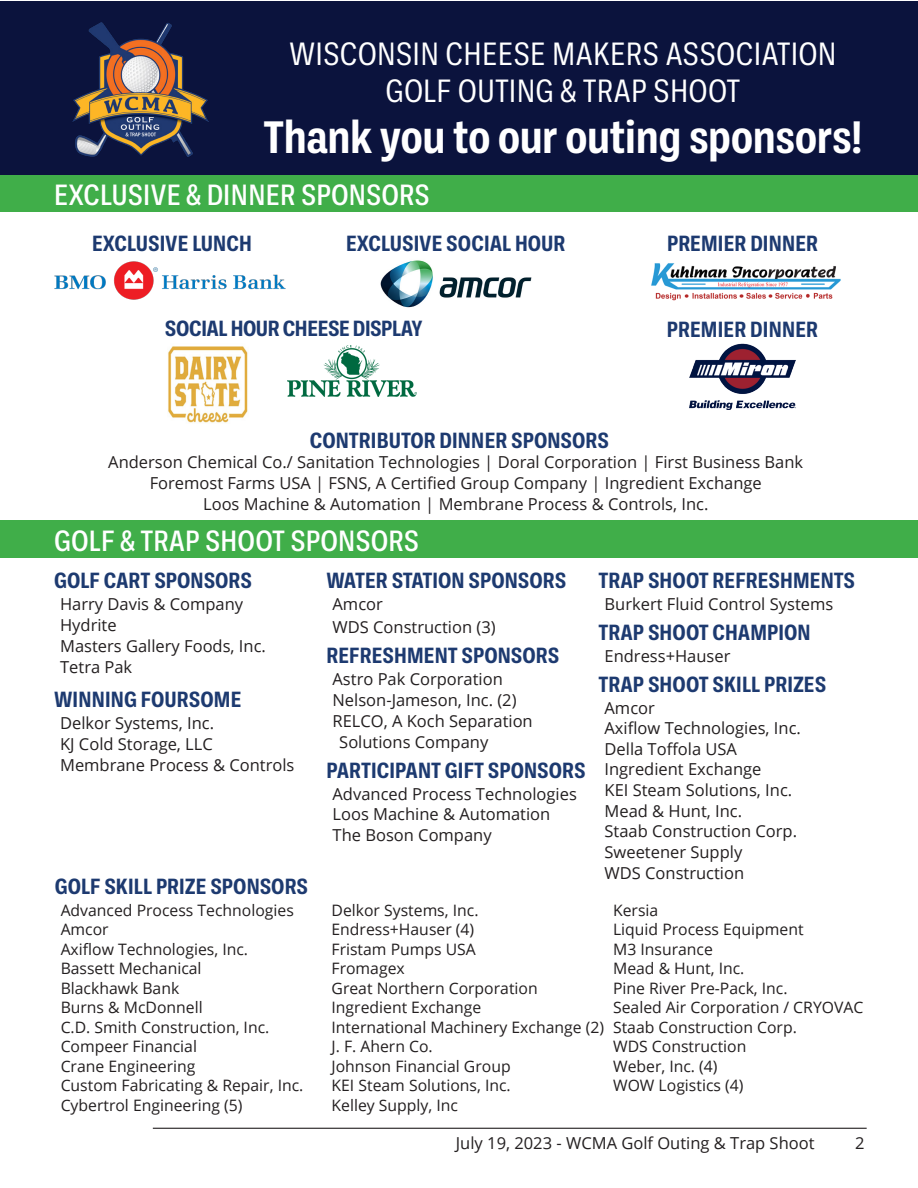
<style>
.page{position:relative;width:918px;height:1188px;background:#fff}
.page>*{position:absolute;margin:0;border:0;box-sizing:border-box;transform-origin:0 0}
.Title_Style{font:700 46.5px "Ballinger Condensed";color:#fff}
.Title_Style-2{font:33px "Ballinger Condensed";color:#fff}
.Title_2_-_Bold{font:33px "Ballinger Condensed";color:#fff}
.Heading_Title_-_Whit{font:500 30px "Ballinger Condensed";color:#fff}
.Title_2_-_Bold-2{font:700 22.5px "Ballinger Condensed";color:#1d3a70}
.Title_2_-_Bold-3{font:700 22.5px "Ballinger Condensed";letter-spacing:-.02em;color:#1d3a70}
.Title_2_-_Bold-4{font:16.5px/21px "Open Sans";color:#231f20}
.Footer_Format{font:16.5px "Open Sans";color:#231f20}
.t1{font:15.75px "Open Sans";color:#231f20}
</style>
<div class="page">
<hr style="left:153px;top:1128px;width:714px;height:1px;background:#231f20">
<div style="left:0;top:174px;width:918px;height:38px;background:#40ae49"></div>
<div style="left:0;top:1px;width:918px;height:174px;background:#0b133d"></div>
<img style="left:72px;top:22px;width:136px;height:135px">
<div style="left:0;top:520px;width:918px;height:38px;background:#40ae49"></div>
<img style="left:54px;top:262px;width:232px;height:38px">
<img style="left:380px;top:260px;width:152px;height:48px">
<img style="left:651px;top:263px;width:190px;height:38px">
<img style="left:287px;top:346px;width:130px;height:50px">
<img style="left:689px;top:343px;width:107px;height:67px">
<img style="left:168px;top:346px;width:80px;height:77px">
<p class="Title_Style-2" style="left:289px;top:36px;width:549px">WISCONSIN CHEESE MAKERS ASSOCIATION</p>
<p class="Title_2_-_Bold" style="left:385px;top:73px;width:356px">GOLF OUTING &amp; TRAP SHOOT</p>
<p class="Title_Style" style="left:263px;top:111px;width:600px">Thank you to our outing sponsors!</p>
<p class="Heading_Title_-_Whit" style="left:54px;top:179px;width:377px">EXCLUSIVE &amp; DINNER SPONSORS</p>
<p class="Title_2_-_Bold-2" style="left:92px;top:230px;width:161px">EXCLUSIVE LUNCH</p>
<p class="Title_2_-_Bold-2" style="left:346px;top:230px;width:221px">EXCLUSIVE SOCIAL HOUR</p>
<p class="Title_2_-_Bold-2" style="left:667px;top:230px;width:153px">PREMIER DINNER</p>
<p class="Title_2_-_Bold-3" style="left:165px;top:316px;width:259px">SOCIAL HOUR CHEESE DISPLAY</p>
<p class="Title_2_-_Bold-2" style="left:667px;top:317px;width:153px">PREMIER DINNER</p>
<p class="Title_2_-_Bold-2" style="left:310px;top:428px;width:301px">CONTRIBUTOR DINNER SPONSORS</p>
<p class="Title_2_-_Bold-4" style="left:108px;top:451px;width:696px;text-align:center">Anderson Chemical Co./ Sanitation Technologies | Doral Corporation | First Business Bank<br>Foremost Farms USA | FSNS, A Certified Group Company | Ingredient Exchange<br>Loos Machine &amp; Automation | Membrane Process &amp; Controls, Inc.</p>
<p class="Heading_Title_-_Whit" style="left:54px;top:524px;width:367px">GOLF &amp; TRAP SHOOT SPONSORS</p>
<p class="Title_2_-_Bold-2" style="left:54px;top:568px;width:200px">GOLF CART SPONSORS</p>
<p class="Title_2_-_Bold-4" style="left:60px;top:593px;width:185px">Harry Davis &amp; Company</p>
<p class="Title_2_-_Bold-4" style="left:60px;top:614px;width:58px">Hydrite</p>
<p class="Title_2_-_Bold-4" style="left:60px;top:635px;width:207px">Masters Gallery Foods, Inc.</p>
<p class="Title_2_-_Bold-4" style="left:60px;top:656px;width:74px">Tetra Pak</p>
<p class="Title_2_-_Bold-2" style="left:54px;top:686px;width:189px">WINNING FOURSOME</p>
<p class="Title_2_-_Bold-4" style="left:60px;top:712px;width:155px">Delkor Systems, Inc.</p>
<p class="Title_2_-_Bold-4" style="left:60px;top:733px;width:154px">KJ Cold Storage, LLC</p>
<p class="Title_2_-_Bold-4" style="left:60px;top:754px;width:236px">Membrane Process &amp; Controls</p>
<p class="Title_2_-_Bold-2" style="left:55px;top:874px;width:255px">GOLF SKILL PRIZE SPONSORS</p>
<p class="t1" style="left:61px;top:899px;width:235px">Advanced Process Technologies</p>
<p class="t1" style="left:61px;top:919px;width:50px">Amcor</p>
<p class="t1" style="left:61px;top:938px;width:189px">Axiflow Technologies, Inc.</p>
<p class="t1" style="left:61px;top:958px;width:142px">Bassett Mechanical</p>
<p class="t1" style="left:61px;top:977px;width:120px">Blackhawk Bank</p>
<p class="t1" style="left:61px;top:997px;width:144px">Burns &amp; McDonnell</p>
<p class="t1" style="left:61px;top:1016px;width:210px">C.D. Smith Construction, Inc.</p>
<p class="t1" style="left:61px;top:1036px;width:138px">Compeer Financial</p>
<p class="t1" style="left:61px;top:1055px;width:136px">Crane Engineering</p>
<p class="t1" style="left:61px;top:1075px;width:244px">Custom Fabricating &amp; Repair, Inc.</p>
<p class="t1" style="left:61px;top:1094px;width:183px">Cybertrol Engineering (5)</p>
<p class="Title_2_-_Bold-2" style="left:327px;top:568px;width:241px">WATER STATION SPONSORS</p>
<p class="Title_2_-_Bold-4" style="left:333px;top:593px;width:165px;line-height:22.5px">Amcor<br>WDS Construction (3)</p>
<p class="Title_2_-_Bold-2" style="left:327px;top:643px;width:234px">REFRESHMENT SPONSORS</p>
<p class="Title_2_-_Bold-4" style="left:333px;top:668px;width:172px">Astro Pak Corporation</p>
<p class="Title_2_-_Bold-4" style="left:333px;top:689px;width:186px">Nelson-Jameson, Inc. (2)</p>
<p class="Title_2_-_Bold-4" style="left:333px;top:710px;width:202px">RELCO, A Koch Separation</p>
<p class="Title_2_-_Bold-4" style="left:339px;top:731px;width:151px">Solutions Company</p>
<p class="Title_2_-_Bold-2" style="left:327px;top:758px;width:261px">PARTICIPANT GIFT SPONSORS</p>
<p class="Title_2_-_Bold-4" style="left:333px;top:783px;width:246px">Advanced Process Technologies</p>
<p class="Title_2_-_Bold-4" style="left:333px;top:804px;width:219px">Loos Machine &amp; Automation</p>
<p class="Title_2_-_Bold-4" style="left:333px;top:824px;width:161px">The Boson Company</p>
<p class="Title_2_-_Bold-2" style="left:599px;top:568px;width:258px">TRAP SHOOT REFRESHMENTS</p>
<p class="Title_2_-_Bold-4" style="left:605px;top:593px;width:230px">Burkert Fluid Control Systems</p>
<p class="Title_2_-_Bold-2" style="left:599px;top:620px;width:213px">TRAP SHOOT CHAMPION</p>
<p class="Title_2_-_Bold-4" style="left:605px;top:645px;width:127px">Endress+Hauser</p>
<p class="Title_2_-_Bold-2" style="left:599px;top:672px;width:229px">TRAP SHOOT SKILL PRIZES</p>
<p class="Title_2_-_Bold-4" style="left:605px;top:697px;width:52px">Amcor</p>
<p class="Title_2_-_Bold-4" style="left:605px;top:717px;width:198px">Axiflow Technologies, Inc.</p>
<p class="Title_2_-_Bold-4" style="left:605px;top:738px;width:134px">Della Toffola USA</p>
<p class="Title_2_-_Bold-4" style="left:605px;top:759px;width:158px">Ingredient Exchange</p>
<p class="Title_2_-_Bold-4" style="left:605px;top:779px;width:189px">KEI Steam Solutions, Inc.</p>
<p class="Title_2_-_Bold-4" style="left:605px;top:800px;width:139px">Mead &amp; Hunt, Inc.</p>
<p class="Title_2_-_Bold-4" style="left:605px;top:820px;width:194px">Staab Construction Corp.</p>
<p class="Title_2_-_Bold-4" style="left:605px;top:841px;width:139px">Sweetener Supply</p>
<p class="Title_2_-_Bold-4" style="left:605px;top:862px;width:141px">WDS Construction</p>
<p class="t1" style="left:332px;top:899px;width:148px">Delkor Systems, Inc.</p>
<p class="t1" style="left:332px;top:919px;width:144px">Endress+Hauser (4)</p>
<p class="t1" style="left:332px;top:938px;width:146px">Fristam Pumps USA</p>
<p class="t1" style="left:332px;top:958px;width:75px">Fromagex</p>
<p class="t1" style="left:332px;top:977px;width:208px">Great Northern Corporation</p>
<p class="t1" style="left:332px;top:997px;width:151px">Ingredient Exchange</p>
<p class="t1" style="left:332px;top:1016px;width:274px">International Machinery Exchange (2)</p>
<p class="t1" style="left:332px;top:1036px;width:103px">J. F. Ahern Co.</p>
<p class="t1" style="left:332px;top:1055px;width:181px">Johnson Financial Group</p>
<p class="t1" style="left:332px;top:1075px;width:181px">KEI Steam Solutions, Inc.</p>
<p class="t1" style="left:332px;top:1094px;width:128px">Kelley Supply, Inc</p>
<p class="t1" style="left:613px;top:899px;width:47px">Kersia</p>
<p class="t1" style="left:613px;top:919px;width:192px">Liquid Process Equipment</p>
<p class="t1" style="left:613px;top:938px;width:101px">M3 Insurance</p>
<p class="t1" style="left:613px;top:958px;width:133px">Mead &amp; Hunt, Inc.</p>
<p class="t1" style="left:613px;top:977px;width:176px">Pine River Pre-Pack, Inc.</p>
<p class="t1" style="left:613px;top:997px;width:252px">Sealed Air Corporation / CRYOVAC</p>
<p class="t1" style="left:613px;top:1016px;width:185px">Staab Construction Corp.</p>
<p class="t1" style="left:613px;top:1036px;width:135px">WDS Construction</p>
<p class="t1" style="left:613px;top:1055px;width:106px">Weber, Inc. (4)</p>
<p class="t1" style="left:613px;top:1075px;width:132px">WOW Logistics (4)</p>
<p class="Footer_Format" style="left:456px;top:1132px;width:360px">July 19, 2023 - WCMA Golf Outing &amp; Trap Shoot</p>
<p class="Footer_Format" style="left:855px;top:1132px;width:11px">2</p>
</div>
